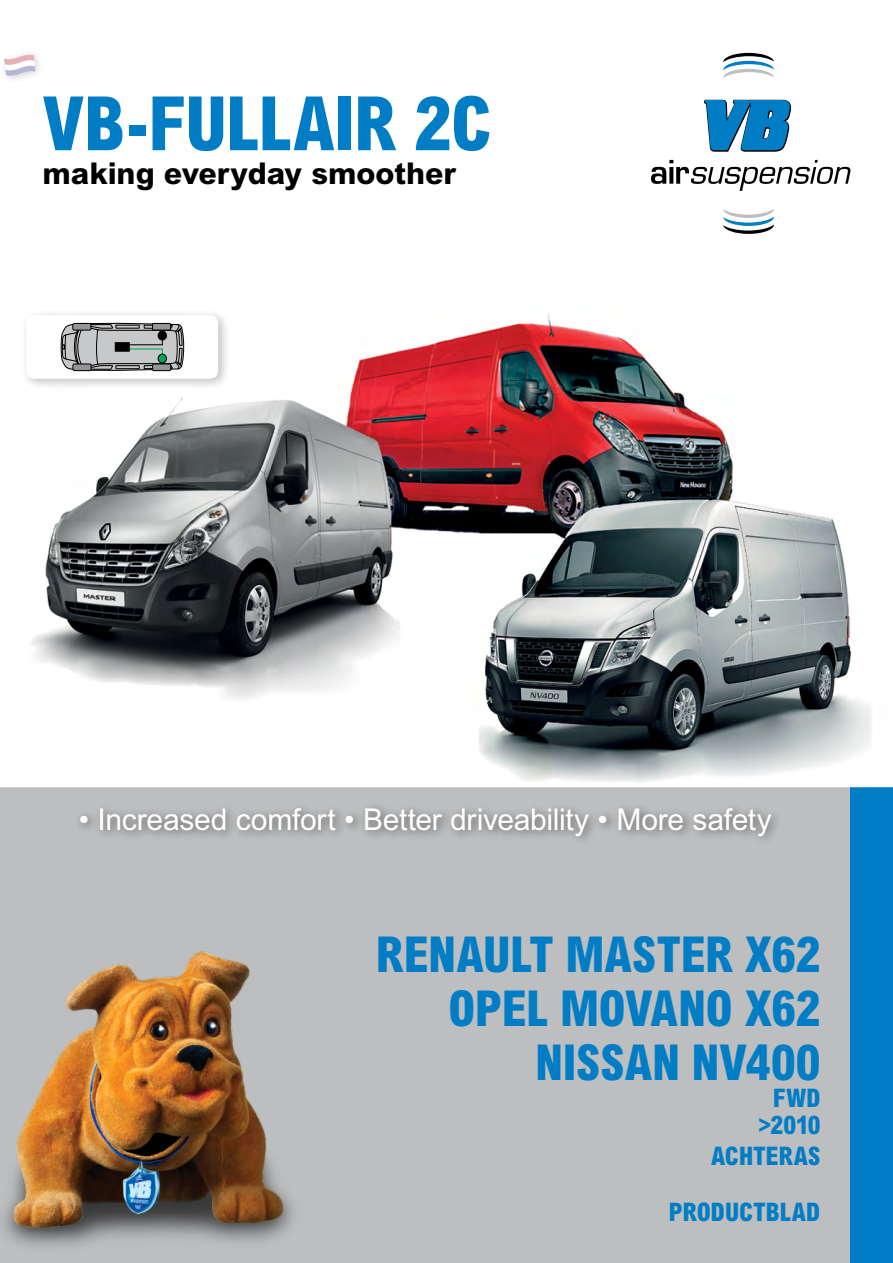
<style>
.page{position:relative;width:893px;height:1263px;background:#fff}
.page>*{position:absolute;margin:0;border:0;box-sizing:border-box;transform-origin:0 0}
.t1{font:800 condensed 75px "Arial MT Std";letter-spacing:-.01em;color:#007dc5}
.t2{font:800 condensed 49.5px/54px "Arial MT Std";letter-spacing:-.005em;color:#007dc5;text-align:right}
.t3{font:30px "Arial MT Std";letter-spacing:-.01em;color:#fff}
.t4{font:800 30px "Arial MT Std";color:#000}
.t5{font:800 condensed 25.5px/27px "Arial MT Std";color:#007dc5;text-align:center}
</style>
<div class="page">
<div style="left:0;top:787px;width:893px;height:476px;background:#bcbec0"></div>
<div style="left:850px;top:787px;width:43px;height:476px;background:#007dc5"></div>
<img style="left:3px;top:951px;width:291px;height:296px">
<svg style="left:723px;top:53px;width:51px;height:25px"></svg>
<svg style="left:723px;top:209px;width:51px;height:25px"></svg>
<svg style="left:651px;top:160px;width:200px;height:31px"></svg>
<svg style="left:704px;top:99px;width:88px;height:53px"></svg>
<div style="left:75px;top:801px;width:707px;height:46px;background:#000;opacity:.5"></div>
<img style="left:31px;top:314px;width:841px;height:468px">
<div style="left:19px;top:309px;width:211px;height:82px;background:#000;opacity:.5"></div>
<div style="left:26px;top:315px;width:192px;height:64px;background:#fff;border-radius:8px"></div>
<svg style="left:61px;top:322px;width:123px;height:50px"></svg>
<hr style="left:129px;top:344px;width:33px;height:1px;background:#000">
<hr style="left:129px;top:348px;width:33px;height:1px;background:#00a651">
<div style="left:158px;top:354px;width:8px;height:9px;background:#00a651;border-radius:50%"></div>
<div style="left:158px;top:354px;width:9px;height:9px;border:1px solid #000;border-radius:50%"></div>
<div style="left:115px;top:343px;width:14px;height:8px;background:#000"></div>
<div style="left:0;top:48px;width:45px;height:37px;background:#000;opacity:.5"></div>
<svg style="left:4px;top:54px;width:31px;height:22px"></svg>
<h1 class="t1" style="left:43px;top:78px;width:451px">VB-FULLAIR 2C</h1>
<p class="t4" style="left:43px;top:155px;width:415px">making everyday smoother</p>
<p class="t3" style="left:79px;top:802px;width:694px">• Increased comfort • Better driveability • More safety</p>
<h2 class="t2" style="left:376px;top:927px;width:446px">RENAULT MASTER X62<br>OPEL MOVANO X62<br>NISSAN NV400</h2>
<p class="t5" style="left:759px;top:1084px;width:64px">FWD &gt;2010</p>
<p class="t5" style="left:711px;top:1141px;width:109px">ACHTERAS</p>
<p class="t5" style="left:669px;top:1198px;width:153px">PRODUCTBLAD</p>
</div>
